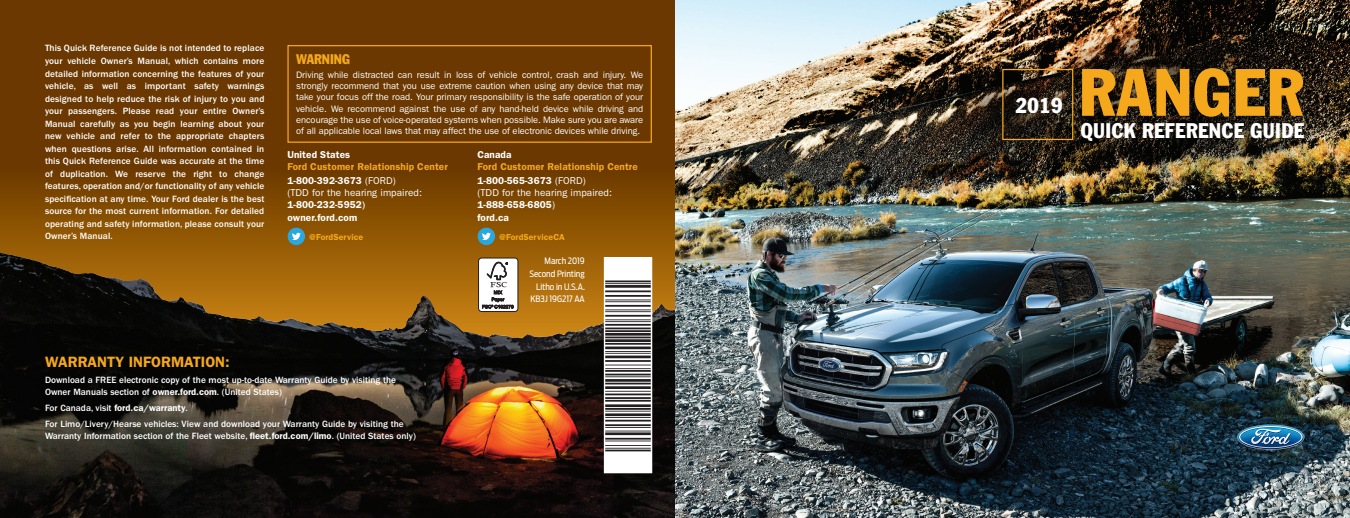
<style>
.page{position:relative;width:1350px;height:518px;background:#fff}
.page>*{position:absolute;margin:0;border:0;box-sizing:border-box;transform-origin:0 0}
.t1{font:condensed 65.62px "Franklin Gothic Std";letter-spacing:.02em;color:#f5a81c}
.t2{font:condensed 21.25px "Franklin Gothic Std";color:#fff}
.t3{font:condensed 20.88px "Franklin Gothic Std";letter-spacing:.02em;color:#fff}
.Body{font:600 15px "ITC Franklin Gothic Std";color:#f5a81c}
.t4{font:condensed 13.75px "Franklin Gothic Std";color:#f5a81c}
.t5{font:10px/11.9px "ITC Franklin Gothic Std";letter-spacing:.01em;color:#fff}
.t6{font:600 10px "ITC Franklin Gothic Std";letter-spacing:.01em;color:#f5a81c}
.t7{font:600 10px "ITC Franklin Gothic Std";letter-spacing:.01em;color:#fff}
.Body-2{font:500 9.38px/12.5px "ITC Franklin Gothic Std";color:#fff}
.t8{font:9.38px/11.2px "ITC Franklin Gothic Std";letter-spacing:-.005em;color:#fff;text-align:justify}
.t9{font:8.75px "Ford Antenna Cond";color:#fff}
.t10{font:600 8.75px "ITC Franklin Gothic Std";letter-spacing:.01em;color:#f5a81c}
.s1{font-weight:600}
.s2{font-weight:500}
</style>
<div class="page">
<svg style="left:0;top:0;width:675px;height:303px;background:#764202"></svg>
<img style="left:0;top:303px;width:675px;height:215px">
<img style="left:675px;top:0;width:675px;height:518px">
<svg style="left:1237px;top:424px;width:67px;height:25px;background:#44799d"></svg>
<div style="left:479px;top:258px;width:39px;height:53px;background:#fff;border-radius:3px"></div>
<div style="left:478px;top:257px;width:40px;height:55px;border:1px solid #231f20;border-radius:3px"></div>
<svg style="left:482px;top:262px;width:31px;height:46px"></svg>
<img style="left:606px;top:259px;width:44px;height:211px">
<div style="left:604px;top:257px;width:48px;height:215px;border:1px solid #fff"></div>
<div style="left:287px;top:227px;width:18px;height:18px;background:#29a8e0;border-radius:50%"></div>
<svg style="left:292px;top:233px;width:9px;height:7px"></svg>
<div style="left:477px;top:227px;width:18px;height:18px;background:#29a8e0;border-radius:50%"></div>
<svg style="left:482px;top:233px;width:9px;height:7px"></svg>
<div style="left:1002px;top:69px;width:71px;height:71px;border:1px solid #f5a81c"></div>
<div style="left:287px;top:45px;width:365px;height:98px;border:1px solid #f5a81c"></div>
<p class="Body-2" style="left:45px;top:42px;width:221px;text-align:justify">This Quick Reference Guide is not intended to replace your vehicle Owner’s Manual, which contains more detailed information concerning the features of your vehicle, as well as important safety warnings designed to help reduce the risk of injury to you and your passengers. Please read your entire Owner’s Manual carefully as you begin learning about your new vehicle and refer to the appropriate chapters when questions arise. All information contained in this Quick Reference Guide was accurate at the time of duplication. We reserve the right to change features, operation and/or functionality of any vehicle specification at any time. Your Ford dealer is the best source for the most current information. For detailed operating and safety information, please consult your Owner’s Manual.</p>
<p class="t4" style="left:296px;top:51px;width:55px">WARNING</p>
<p class="t8" style="left:296px;top:69px;width:349px">Driving while distracted can result in loss of vehicle control, crash and injury. We strongly recommend that you use extreme caution when using any device that may take your focus off the road. Your primary responsibility is the safe operation of your vehicle. We recommend against the use of any hand-held device while driving and encourage the use of voice-operated systems when possible. Make sure you are aware of all applicable local laws that may affect the use of electronic devices while driving.</p>
<p class="t7" style="left:287px;top:149px;width:64px">United States</p>
<p class="t6" style="left:287px;top:161px;width:162px">Ford Customer Relationship Center</p>
<p class="t5" style="left:287px;top:174px;width:136px"><span class="s1">1-800-392-3673</span> (FORD)<br>(TDD for the hearing impaired:<br><span class="s1">1-800-232-5952</span><span class="s2">)</span></p>
<p class="t7" style="left:287px;top:212px;width:71px">owner.ford.com</p>
<p class="t10" style="left:309px;top:232px;width:56px">@FordService</p>
<p class="t7" style="left:477px;top:149px;width:36px">Canada</p>
<p class="t6" style="left:477px;top:161px;width:162px">Ford Customer Relationship Centre</p>
<p class="t5" style="left:477px;top:174px;width:136px"><span class="s1">1-800-565-3673</span> (FORD)<br>(TDD for the hearing impaired:<br><span class="s1">1-888-658-6805</span>)</p>
<p class="t7" style="left:477px;top:212px;width:33px">ford.ca</p>
<p class="t10" style="left:499px;top:232px;width:67px">@FordServiceCA</p>
<p class="t9" style="left:545px;top:254px;width:42px">March 2019</p>
<p class="t9" style="left:529px;top:266px;width:57px">Second Printing</p>
<p class="t9" style="left:536px;top:279px;width:50px">Litho in U.S.A.</p>
<p class="t9" style="left:530px;top:291px;width:56px">KB3J 19G217 AA</p>
<p class="Body" style="left:45px;top:353px;width:186px">WARRANTY INFORMATION:</p>
<p class="Body-2" style="left:45px;top:373px;width:353px">Download a FREE electronic copy of the most up-to-date Warranty Guide by visiting the<br>Owner Manuals section of <span class="s1">owner.ford.com</span>. (United States)</p>
<p class="Body-2" style="left:45px;top:401px;width:144px">For Canada, visit <span class="s1">ford.ca/warranty</span>.</p>
<p class="Body-2" style="left:45px;top:417px;width:372px">For Limo/Livery/Hearse vehicles: View and download your Warranty Guide by visiting the<br>Warranty Information section of the Fleet website, <span class="s1">fleet.ford.com/limo</span>. (United States only)</p>
<p class="t2" style="left:1016px;top:92px;width:48px">2019</p>
<p class="t1" style="left:1079px;top:52px;width:226px">RANGER</p>
<p class="t3" style="left:1081px;top:118px;width:225px">QUICK REFERENCE GUIDE</p>
</div>
